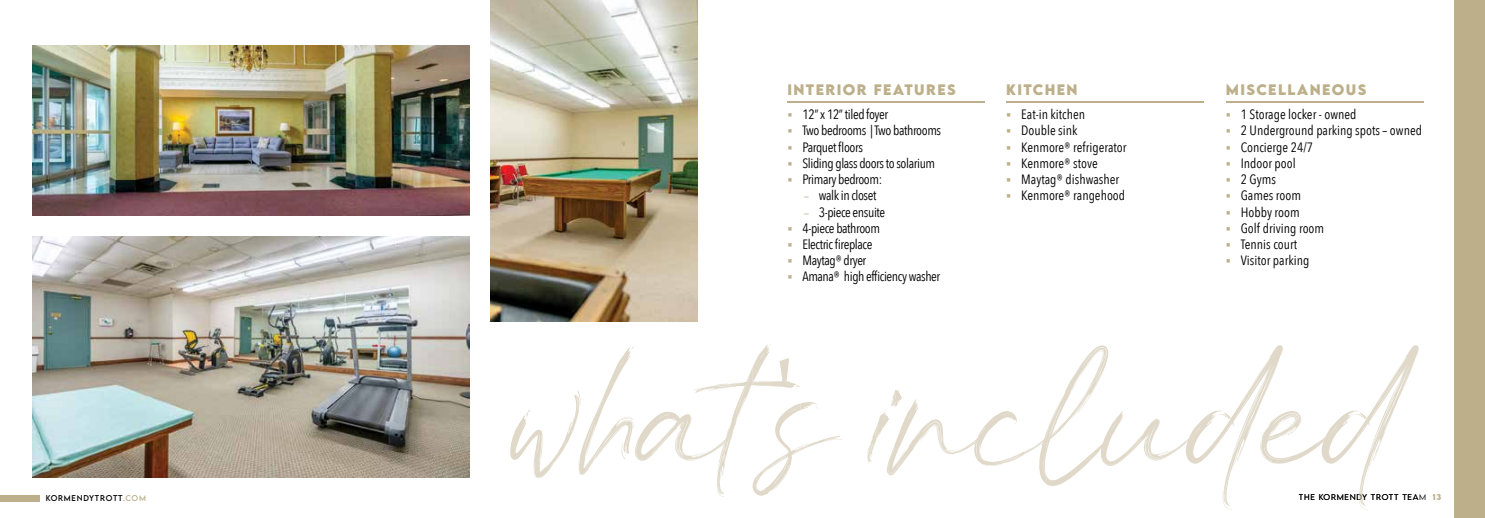
<style>
.page{position:relative;width:1485px;height:518px;background:#fff}
.page>*{position:absolute;margin:0;border:0;box-sizing:border-box;transform-origin:0 0}
.t1{font:116.88px "Hannah Gillberth Free";letter-spacing:-.12em;color:#e0d9c9}
.t2{font:13.5px "Avenir Next Condensed";letter-spacing:-.005em;color:#000}
.t3{font:13.5px "Avenir Next Condensed";letter-spacing:-.03em;color:#000}
.t4{font:700 13.5px "LEMONMILK";letter-spacing:.1em;color:#bcaf8a}
.t5{font:300 7.5px "LEMONMILK";letter-spacing:.1em;color:#000}
.t6{font:7.5px "LEMONMILK";letter-spacing:.1em;color:#000}
.s1{color:#bcaf8a}
.s2{font-size:11.25px;color:#bcaf8a}
.s3{font-weight:700;color:#bcaf8a}
</style>
<div class="page">
<div style="left:0;top:495px;width:40px;height:6px;background:#bcaf8a"></div>
<svg style="left:752px;top:385px;width:48px;height:111px"></svg>
<svg style="left:779px;top:358px;width:10px;height:27px"></svg>
<div style="left:1454px;top:0;width:31px;height:518px;background:#bcaf8a"></div>
<img style="left:32px;top:45px;width:438px;height:170px">
<img style="left:32px;top:236px;width:438px;height:241px">
<img style="left:490px;top:0;width:208px;height:321px">
<hr style="left:788px;top:101px;width:197px;height:2px;background:#bcaf8a">
<hr style="left:1226px;top:101px;width:198px;height:2px;background:#bcaf8a">
<hr style="left:1006px;top:101px;width:198px;height:2px;background:#bcaf8a">
<p class="t4" style="left:788px;top:80px;width:170px">INTERiOR FEATURES</p>
<p class="t3" style="left:788px;top:103px;width:102px"><span class="s1">▪</span> 12” x 12” tiled foyer</p>
<p class="t3" style="left:788px;top:119px;width:155px"><span class="s1">▪</span> Two bedrooms | Two bathrooms</p>
<p class="t3" style="left:788px;top:135px;width:77px"><span class="s1">▪</span> Parquet floors</p>
<p class="t3" style="left:788px;top:151px;width:149px"><span class="s1">▪</span> Sliding glass doors to solarium</p>
<p class="t3" style="left:788px;top:168px;width:96px"><span class="s1">▪</span> Primary bedroom:</p>
<p class="t3" style="left:804px;top:184px;width:74px"><span class="s2">—</span> walk in closet</p>
<p class="t3" style="left:804px;top:200px;width:83px"><span class="s2">—</span> 3-piece ensuite</p>
<p class="t3" style="left:788px;top:216px;width:94px"><span class="s1">▪</span> 4-piece bathroom</p>
<p class="t3" style="left:788px;top:233px;width:86px"><span class="s1">▪</span> Electric fireplace</p>
<p class="t3" style="left:788px;top:249px;width:80px"><span class="s1">▪</span> Maytag® dryer</p>
<p class="t3" style="left:788px;top:265px;width:154px"><span class="s1">▪</span> Amana® high efficiency washer</p>
<p class="t4" style="left:1006px;top:80px;width:73px">KiTCHEN</p>
<p class="t2" style="left:1006px;top:103px;width:80px"><span class="s1">▪</span> Eat-in kitchen</p>
<p class="t2" style="left:1006px;top:119px;width:73px"><span class="s1">▪</span> Double sink</p>
<p class="t2" style="left:1006px;top:135px;width:122px"><span class="s1">▪</span> Kenmore® refrigerator</p>
<p class="t2" style="left:1006px;top:151px;width:93px"><span class="s1">▪</span> Kenmore® stove</p>
<p class="t2" style="left:1006px;top:168px;width:114px"><span class="s1">▪</span> Maytag® dishwasher</p>
<p class="t2" style="left:1006px;top:184px;width:120px"><span class="s1">▪</span> Kenmore® rangehood</p>
<p class="t4" style="left:1226px;top:80px;width:142px">MiSCELLANEOUS</p>
<p class="t2" style="left:1226px;top:103px;width:132px"><span class="s1">▪</span> 1 Storage locker - owned</p>
<p class="t2" style="left:1226px;top:119px;width:198px"><span class="s1">▪</span> 2 Underground parking spots – owned</p>
<p class="t2" style="left:1226px;top:135px;width:89px"><span class="s1">▪</span> Concierge 24/7</p>
<p class="t2" style="left:1226px;top:151px;width:71px"><span class="s1">▪</span> Indoor pool</p>
<p class="t2" style="left:1226px;top:168px;width:52px"><span class="s1">▪</span> 2 Gyms</p>
<p class="t2" style="left:1226px;top:184px;width:77px"><span class="s1">▪</span> Games room</p>
<p class="t2" style="left:1226px;top:200px;width:75px"><span class="s1">▪</span> Hobby room</p>
<p class="t2" style="left:1226px;top:216px;width:100px"><span class="s1">▪</span> Golf driving room</p>
<p class="t2" style="left:1226px;top:233px;width:73px"><span class="s1">▪</span> Tennis court</p>
<p class="t2" style="left:1226px;top:249px;width:85px"><span class="s1">▪</span> Visitor parking</p>
<h1 class="t1" style="left:510px;top:332px;width:910px">whats included</h1>
<p class="t6" style="left:46px;top:493px;width:102px">KORMENDYTROTT<span class="s1">.COM</span></p>
<p class="t5" style="left:1299px;top:492px;width:144px">THE KORMENDY TROTT TEAM <span class="s3">13</span></p>
</div>
